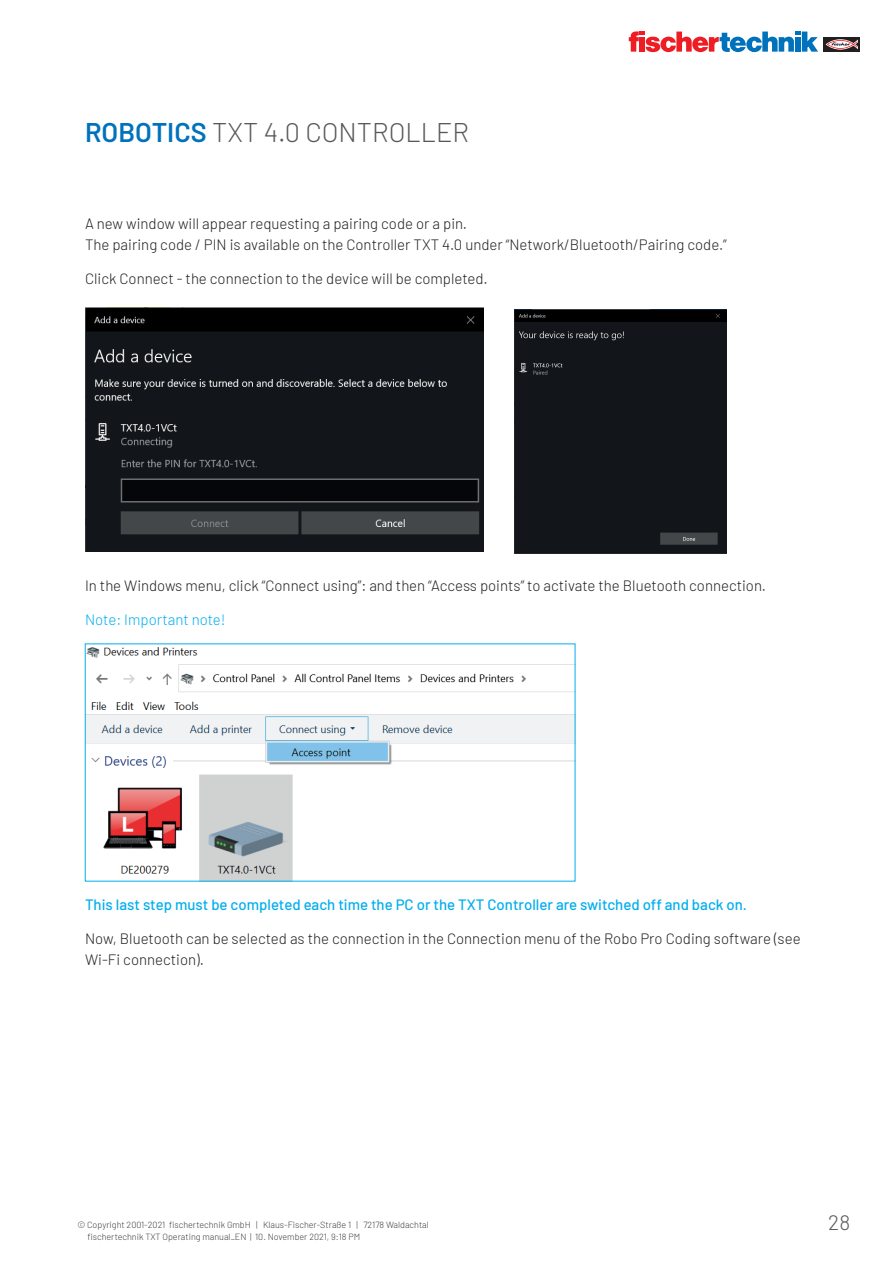
<style>
.page{position:relative;width:893px;height:1263px;background:#fff}
.page>*{position:absolute;margin:0;border:0;box-sizing:border-box;transform-origin:0 0}
.t1{font:300 27px "Barlow";color:#57585a}
.t2{font:300 21px "Barlow";color:#57585a}
.t3{font:300 15px/21px "Barlow";color:#231f20}
.t4{font:500 15px "Barlow";color:#00aeef}
.t5{font:300 15px "Barlow";color:#00aeef}
.t6{font:300 9px "Barlow";color:#3e3e3f}
.s1{font-weight:600;color:#0072bc}
</style>
<div class="page">
<div style="left:824px;top:37px;width:36px;height:15px;background:#231f20"></div>
<svg style="left:826px;top:39px;width:32px;height:11px"></svg>
<svg style="left:629px;top:31px;width:189px;height:21px"></svg>
<img style="left:515px;top:309px;width:212px;height:245px">
<img style="left:85px;top:308px;width:398px;height:244px">
<img style="left:87px;top:647px;width:486px;height:232px">
<h1 class="t1" style="left:85px;top:113px;width:386px"><span class="s1">ROBOTICS</span> TXT 4.0 CONTROLLER</h1>
<p class="t3" style="left:85px;top:212px;width:643px">A new window will appear requesting a pairing code or a pin.<br>The pairing code / PIN is available on the Controller TXT 4.0 under “Network/Bluetooth/Pairing code.”</p>
<p class="t3" style="left:85px;top:267px;width:404px">Click Connect - the connection to the device will be completed.</p>
<p class="t3" style="left:85px;top:574px;width:682px">In the Windows menu, click “Connect using”: and then “Access points” to activate the Bluetooth connection.</p>
<p class="t5" style="left:85px;top:608px;width:142px">Note: Important note!</p>
<p class="t4" style="left:85px;top:894px;width:663px">This last step must be completed each time the PC or the TXT Controller are switched off and back on.</p>
<p class="t3" style="left:85px;top:927px;width:717px">Now, Bluetooth can be selected as the connection in the Connection menu of the Robo Pro Coding software (see<br>Wi-Fi connection).</p>
<p class="t6" style="left:77px;top:1218px;width:353px">© Copyright 2001-2021 fischertechnik GmbH | Klaus-Fischer-Straße 1 | 72178 Waldachtal</p>
<h2 class="t2" style="left:828px;top:1207px;width:23px">28</h2>
<p class="t6" style="left:87px;top:1230px;width:274px">fischertechnik TXT Operating manual_EN | 10. November 2021, 9:18 PM</p>
</div>
